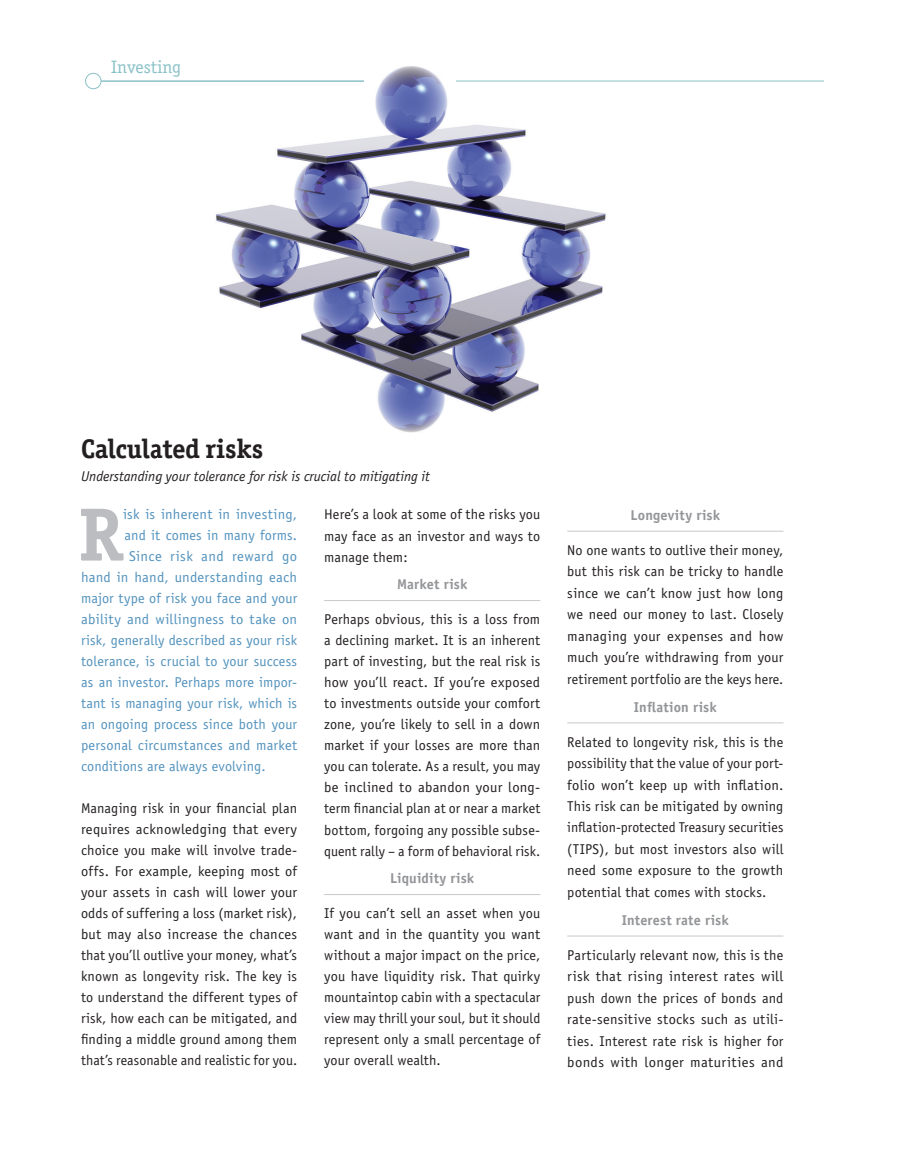
<style>
.page{position:relative;width:905px;height:1175px;background:#fff}
.page>*{position:absolute;margin:0;border:0;box-sizing:border-box;transform-origin:0 0}
.t1{font:700 27px "Officina Serif";letter-spacing:-.01em;color:#231f20}
.t2{font:18px "Officina Serif";color:#8ac1c7}
.t3{font:14.25px/21px "Officina Sans";letter-spacing:.01em;color:#231f20;text-align:justify}
.t4{font:14.25px "Officina Sans";letter-spacing:.01em;color:#5292bd}
.t5{font:700 14.25px "Officina Sans";letter-spacing:.01em;color:#939598}
.t6{font:italic 14.25px "Officina Sans";color:#231f20}
</style>
<div class="page">
<hr style="left:101px;top:81px;width:723px;height:1px;background:#8ac1c7">
<div style="left:85px;top:73px;width:16px;height:16px;border:1px solid #8ac1c7;border-radius:50%"></div>
<hr style="left:324px;top:600px;width:216px;height:1px;background:#c7c8ca">
<hr style="left:324px;top:894px;width:216px;height:1px;background:#c7c8ca">
<hr style="left:567px;top:531px;width:216px;height:1px;background:#c7c8ca">
<hr style="left:567px;top:722px;width:216px;height:1px;background:#c7c8ca">
<hr style="left:567px;top:935px;width:216px;height:1px;background:#c7c8ca">
<svg style="left:81px;top:509px;width:42px;height:51px"></svg>
<img style="left:157px;top:66px;width:509px;height:367px">
<p class="t2" style="left:111px;top:56px;width:72px">Investing</p>
<h1 class="t1" style="left:81px;top:432px;width:184px">Calculated risks</h1>
<p class="t6" style="left:81px;top:468px;width:350px">Understanding your tolerance for risk is crucial to mitigating it</p>
<p class="t4" style="left:123px;top:506px;width:175px">isk is inherent in investing,</p>
<p class="t4" style="left:124px;top:527px;width:174px">and it comes in many forms.</p>
<p class="t4" style="left:129px;top:548px;width:170px">Since risk and reward go</p>
<p class="t4" style="left:81px;top:569px;width:218px">hand in hand, understanding each</p>
<p class="t4" style="left:81px;top:590px;width:218px">major type of risk you face and your</p>
<p class="t4" style="left:81px;top:611px;width:217px">ability and willingness to take on</p>
<p class="t4" style="left:81px;top:632px;width:218px">risk, generally described as your risk</p>
<p class="t4" style="left:81px;top:653px;width:217px">tolerance, is crucial to your success</p>
<p class="t4" style="left:81px;top:674px;width:218px">as an investor. Perhaps more impor-</p>
<p class="t4" style="left:81px;top:695px;width:218px">tant is managing your risk, which is</p>
<p class="t4" style="left:81px;top:716px;width:217px">an ongoing process since both your</p>
<p class="t4" style="left:81px;top:737px;width:218px">personal circumstances and market</p>
<p class="t4" style="left:81px;top:758px;width:186px">conditions are always evolving.</p>
<p class="t3" style="left:81px;top:797px;width:218px">Managing risk in your financial plan requires acknowledging that every choice you make will involve trade&shy;offs. For example, keeping most of your assets in cash will lower your odds of suffering a loss (market risk), but may also increase the chances that you’ll outlive your money, what’s known as longevity risk. The key is to understand the different types of risk, how each can be mitigated, and finding a middle ground among them that’s reasonable and realistic for you.</p>
<p class="t3" style="left:324px;top:504px;width:218px">Here’s a look at some of the risks you may face as an investor and ways to manage them:</p>
<p class="t5" style="left:397px;top:575px;width:72px">Market risk</p>
<p class="t3" style="left:324px;top:608px;width:218px">Perhaps obvious, this is a loss from a declining market. It is an inherent part of investing, but the real risk is how you’ll react. If you’re exposed to investments outside your comfort zone, you’re likely to sell in a down market if your losses are more than you can tolerate. As a result, you may be inclined to abandon your long&shy;term financial plan at or near a market bottom, forgoing any possible subse&shy;quent rally – a form of behavioral risk.</p>
<p class="t5" style="left:390px;top:869px;width:86px">Liquidity risk</p>
<p class="t3" style="left:324px;top:902px;width:218px">If you can’t sell an asset when you want and in the quantity you want without a major impact on the price, you have liquidity risk. That quirky mountaintop cabin with a spectacular view may thrill your soul, but it should represent only a small percentage of your overall wealth.</p>
<p class="t5" style="left:630px;top:506px;width:91px">Longevity risk</p>
<p class="t3" style="left:567px;top:539px;width:218px;line-height:21.5px">No one wants to outlive their money, but this risk can be tricky to handle since we can’t know just how long we need our money to last. Closely managing your expenses and how much you’re withdrawing from your retirement portfolio are the keys here.</p>
<p class="t5" style="left:634px;top:698px;width:84px">Inflation risk</p>
<p class="t3" style="left:567px;top:731px;width:218px;line-height:21.5px">Related to longevity risk, this is the possibility that the value of your port&shy;folio won’t keep up with inflation.<br>This risk can be mitigated by owning inflation-protected Treasury securities (TIPS), but most investors also will need some exposure to the growth potential that comes with stocks.</p>
<p class="t5" style="left:622px;top:911px;width:108px">Interest rate risk</p>
<p class="t3" style="left:567px;top:944px;width:218px;line-height:21.5px">Particularly relevant now, this is the risk that rising interest rates will push down the prices of bonds and rate-sensitive stocks such as utili&shy;ties. Interest rate risk is higher for bonds with longer maturities and</p>
</div>
